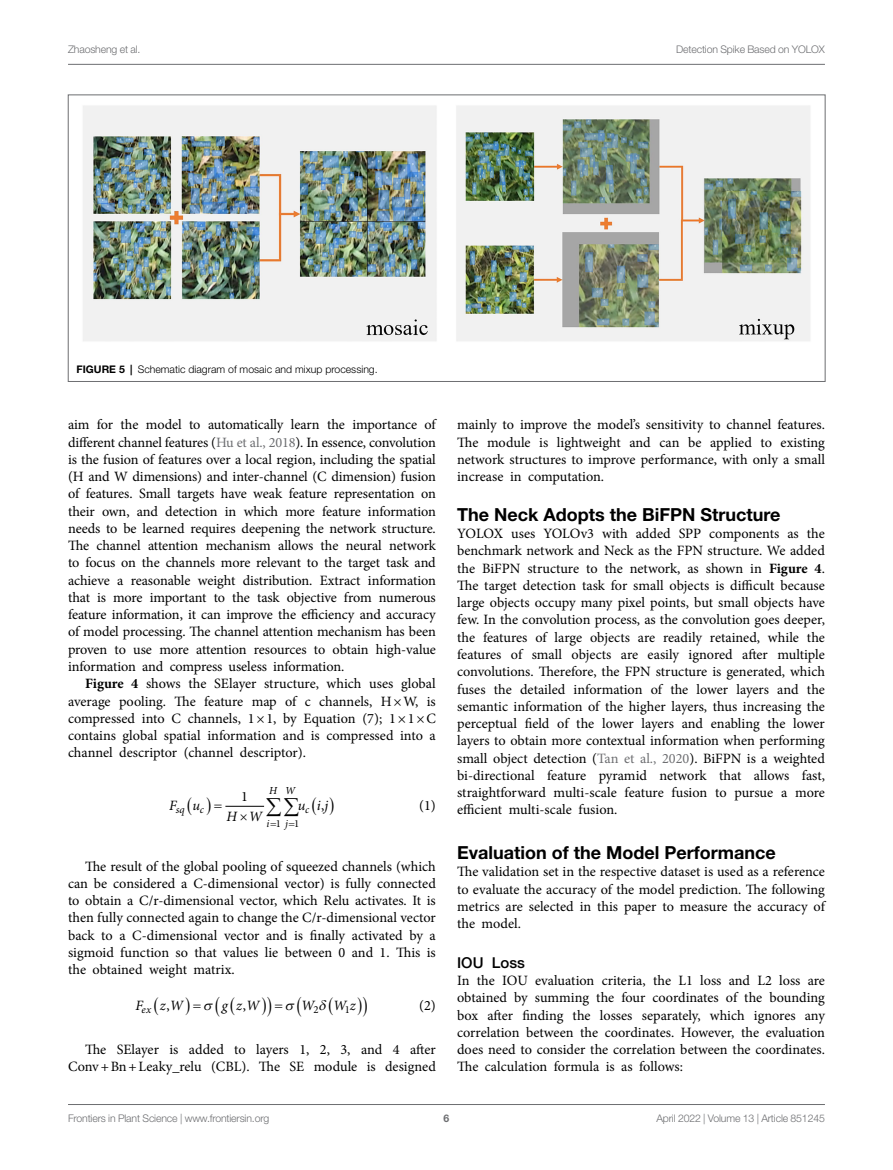
<style>
.page{position:relative;width:893px;height:1170px;background:#fff}
.page>*{position:absolute;margin:0;border:0;box-sizing:border-box;transform-origin:0 0}
.HEAD_2{font:700 18px "Helvetica Neue LT Std";color:#000}
.HEAD_3{font:500 15px "Helvetica Neue LT Std";color:#000}
.TEXT_FLUSH{font:14.25px/17.2px "Minion Pro";letter-spacing:-.005em;color:#000;text-align:justify}
.TEXT{font:14.25px/17.2px "Minion Pro";letter-spacing:-.005em;color:#000;text-align:justify}
.spi-math-img{font:italic 14.25px "Minion Pro";letter-spacing:.27em;color:#000}
.EQ{font:14.25px "Minion Pro";color:#000}
.spi-math-img-2{font:14.25px "Minion Pro";color:#000}
.spi-math-img-3{font:italic 10.8px "Minion Pro";color:#000}
.spi-math-img-4{font:10.8px "Minion Pro";color:#000}
.t1{font:300 10.5px "Helvetica Neue LT Std";letter-spacing:-.015em;color:#6d6e71}
.FIG_LEG{font:300 10.5px "Helvetica Neue LT Std";color:#000}
.t2{font:700 10.5px "Helvetica Neue LT Std";color:#6d6e71}
.s1{font-weight:700}
.s2{color:#6d6e71}
.s3{font-style:normal}
</style>
<div class="page">
<hr style="left:68px;top:64px;width:757px;height:1px;background:#6d6e71">
<hr style="left:68px;top:1104px;width:757px;height:1px;background:#6d6e71">
<hr style="left:225px;top:805px;width:39px;height:1px;background:#000">
<img style="left:83px;top:106px;width:727px;height:235px">
<p class="t1" style="left:68px;top:42px;width:74px">Zhaosheng et al.</p>
<p class="t1" style="left:676px;top:42px;width:150px">Detection Spike Based on YOLOX</p>
<p class="FIG_LEG" style="left:77px;top:363px;width:303px"><span class="s1">FIGURE 5 |</span> Schematic diagram of mosaic and mixup processing.</p>
<p class="TEXT_FLUSH" style="left:68px;top:416px;width:369px">aim for the model to automatically learn the importance of different channel features (<span class="s2">Hu et al., 2018</span>). In essence, convolution is the fusion of features over a local region, including the spatial (H and W dimensions) and inter-channel (C dimension) fusion of features. Small targets have weak feature representation on their own, and detection in which more feature information needs to be learned requires deepening the network structure.<br>The channel attention mechanism allows the neural network to focus on the channels more relevant to the target task and achieve a reasonable weight distribution. Extract information that is more important to the task objective from numerous feature information, it can improve the efficiency and accuracy of model processing. The channel attention mechanism has been proven to use more attention resources to obtain high-value information and compress useless information.</p>
<p class="TEXT" style="left:68px;top:675px;width:369px;text-indent:17px"><span class="s1">Figure 4</span> shows the SElayer structure, which uses global average pooling. The feature map of c channels, H×W, is compressed into C channels, 1×1, by Equation (7); 1×1×C contains global spatial information and is compressed into a channel descriptor (channel descriptor).</p>
<p class="spi-math-img" style="left:169px;top:796px;width:32px">F u</p>
<p class="spi-math-img" style="left:226px;top:808px;width:37px">H W</p>
<p class="spi-math-img-3" style="left:269px;top:784px;width:9px">H</p>
<p class="spi-math-img-3" style="left:285px;top:784px;width:12px">W</p>
<p class="spi-math-img-2" style="left:241px;top:786px;width:8px">1</p>
<p class="spi-math-img-2" style="left:321px;top:795px;width:5px">,</p>
<p class="EQ" style="left:419px;top:795px;width:18px">(1)</p>
<p class="spi-math-img" style="left:298px;top:796px;width:32px">u ij</p>
<p class="spi-math-img-3" style="left:176px;top:802px;width:10px">sq</p>
<p class="spi-math-img-3" style="left:200px;top:802px;width:6px">c</p>
<p class="spi-math-img-3" style="left:305px;top:802px;width:6px">c</p>
<p class="spi-math-img-3" style="left:267px;top:816px;width:4px">i</p>
<p class="spi-math-img-3" style="left:285px;top:816px;width:4px">j</p>
<p class="spi-math-img-4" style="left:276px;top:815px;width:25px">1 1</p>
<p class="TEXT" style="left:68px;top:857px;width:369px;text-indent:17px">The result of the global pooling of squeezed channels (which can be considered a C-dimensional vector) is fully connected to obtain a C/r-dimensional vector, which Relu activates. It is then fully connected again to change the C/r-dimensional vector back to a C-dimensional vector and is finally activated by a sigmoid function so that values lie between 0 and 1. This is the obtained weight matrix.</p>
<p class="spi-math-img" style="left:135px;top:997px;width:49px">F<sub>ex</sub> z W<span class="s3">,</span></p>
<p class="spi-math-img-2" style="left:243px;top:996px;width:5px">,</p>
<p class="spi-math-img" style="left:333px;top:997px;width:24px">Wz</p>
<p class="EQ" style="left:419px;top:996px;width:18px">(2)</p>
<p class="TEXT" style="left:68px;top:1040px;width:369px;text-align:right">The SElayer is added to layers 1, 2, 3, and 4 after<br>Conv+Bn+Leaky_relu (CBL). The SE module is designed</p>
<p class="spi-math-img" style="left:203px;top:997px;width:58px">▲gzW</p>
<p class="spi-math-img" style="left:285px;top:997px;width:35px">▲ W<sub>2</sub></p>
<p class="spi-math-img-4" style="left:345px;top:1002px;width:7px">1</p>
<p class="TEXT" style="left:457px;top:416px;width:369px">mainly to improve the model’s sensitivity to channel features.<br>The module is lightweight and can be applied to existing network structures to improve performance, with only a small increase in computation.</p>
<p class="HEAD_2" style="left:457px;top:503px;width:325px">The Neck Adopts the BiFPN Structure</p>
<p class="TEXT_FLUSH" style="left:457px;top:525px;width:369px">YOLOX uses YOLOv3 with added SPP components as the benchmark network and Neck as the FPN structure. We added the BiFPN structure to the network, as shown in <span class="s1">Figure 4</span>.<br>The target detection task for small objects is difficult because large objects occupy many pixel points, but small objects have few. In the convolution process, as the convolution goes deeper, the features of large objects are readily retained, while the features of small objects are easily ignored after multiple convolutions. Therefore, the FPN structure is generated, which fuses the detailed information of the lower layers and the semantic information of the higher layers, thus increasing the perceptual field of the lower layers and enabling the lower layers to obtain more contextual information when performing small object detection (<span class="s2">Tan et al., 2020</span>). BiFPN is a weighted bi-directional feature pyramid network that allows fast, straightforward multi-scale feature fusion to pursue a more efficient multi-scale fusion.</p>
<p class="HEAD_2" style="left:457px;top:841px;width:320px">Evaluation of the Model Performance</p>
<p class="TEXT_FLUSH" style="left:457px;top:863px;width:369px">The validation set in the respective dataset is used as a reference to evaluate the accuracy of the model prediction. The following metrics are selected in this paper to measure the accuracy of the model.</p>
<p class="HEAD_3" style="left:457px;top:953px;width:69px">IOU Loss</p>
<p class="TEXT_FLUSH" style="left:457px;top:971px;width:369px">In the IOU evaluation criteria, the L1 loss and L2 loss are obtained by summing the four coordinates of the bounding box after finding the losses separately, which ignores any correlation between the coordinates. However, the evaluation does need to consider the correlation between the coordinates.<br>The calculation formula is as follows:</p>
<p class="t1" style="left:68px;top:1111px;width:203px">Frontiers in Plant Science | www.frontiersin.org</p>
<p class="t2" style="left:444px;top:1111px;width:7px">6</p>
<p class="t1" style="left:656px;top:1111px;width:170px">April 2022 | Volume 13 | Article 851245</p>
</div>
